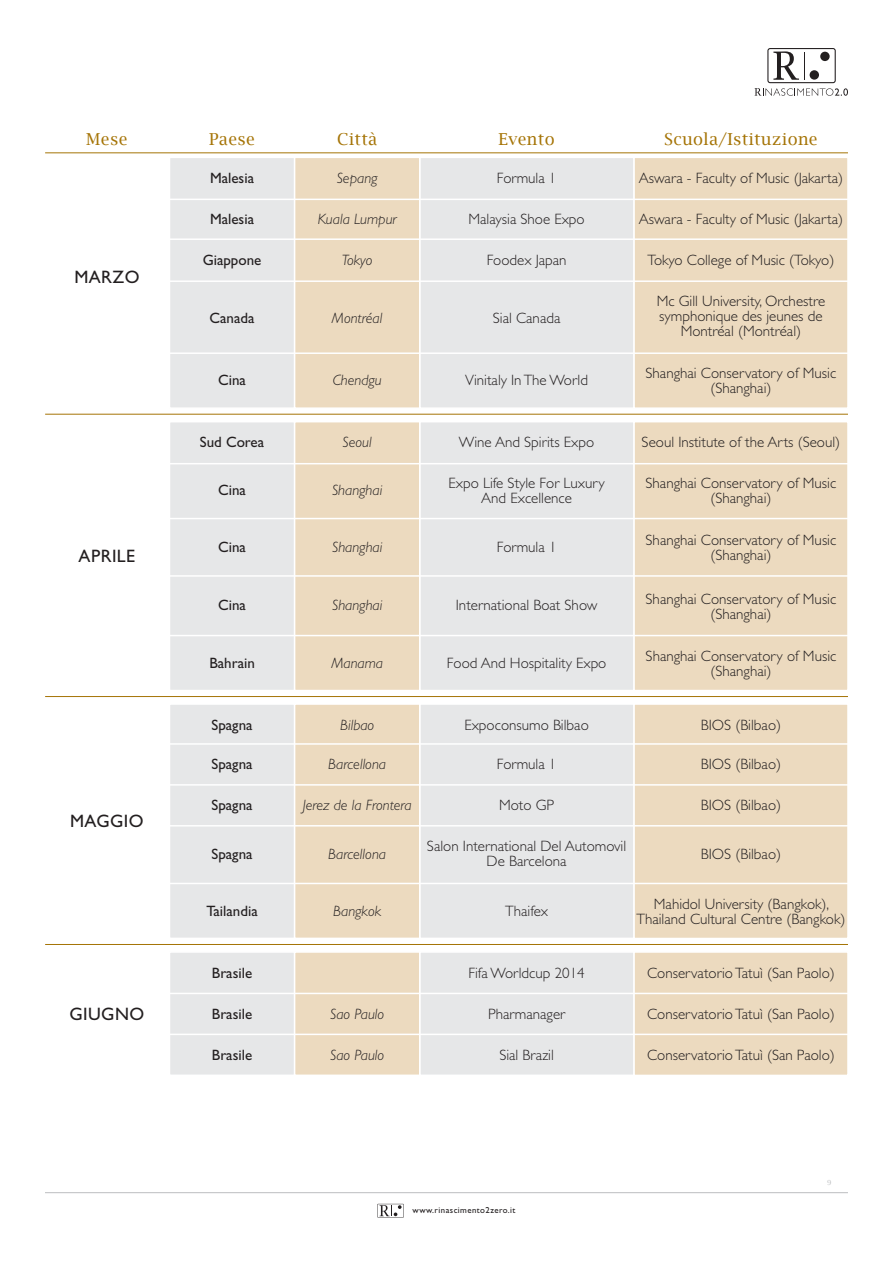
<style>
.page{position:relative;width:893px;height:1263px;background:#fff}
.page>*{position:absolute;margin:0;border:0;box-sizing:border-box;transform-origin:0 0}
.t1{font:18px "Gill Sans Std";letter-spacing:.025em;color:#231f20}
.t2{font:16.5px "Lucida Bright";letter-spacing:.025em;color:#a57406}
.t3{font:300 15px/15px "Gill Sans Std";color:#231f20;text-align:center}
.t4{font:italic 300 15px "Gill Sans Std";color:#231f20}
.t5{font:15px "Gill Sans Std";color:#231f20}
.t6{font:8.7px "Gill Sans Std";letter-spacing:.05em;color:#231f20}
.t7{font:7.05px "Lucida Bright";color:#bcbec0}
</style>
<div class="page">
<svg style="left:377px;top:1204px;width:27px;height:13px"></svg>
<hr style="left:45px;top:1192px;width:803px;height:1px;background:#bcbec0">
<svg style="left:755px;top:48px;width:93px;height:48px"></svg>
<div style="left:633px;top:157px;width:216px;height:252px;background:#ecdabf;border:2px solid #fff"></div>
<div style="left:419px;top:157px;width:216px;height:252px;background:#e6e7e8;border:2px solid #fff"></div>
<div style="left:169px;top:157px;width:126px;height:252px;background:#e6e7e8;border:2px solid #fff"></div>
<div style="left:294px;top:157px;width:126px;height:252px;background:#ecdabf;border:2px solid #fff"></div>
<hr style="left:169px;top:199px;width:679px;height:1px;background:#fff">
<hr style="left:169px;top:238px;width:679px;height:2px;background:#fff">
<hr style="left:169px;top:280px;width:679px;height:2px;background:#fff">
<hr style="left:169px;top:352px;width:679px;height:2px;background:#fff">
<div style="left:633px;top:421px;width:216px;height:270px;background:#ecdabf;border:2px solid #fff"></div>
<div style="left:419px;top:421px;width:216px;height:270px;background:#e6e7e8;border:2px solid #fff"></div>
<div style="left:169px;top:421px;width:126px;height:270px;background:#e6e7e8;border:2px solid #fff"></div>
<div style="left:294px;top:421px;width:126px;height:270px;background:#ecdabf;border:2px solid #fff"></div>
<div style="left:633px;top:703px;width:216px;height:236px;background:#ecdabf;border:2px solid #fff"></div>
<div style="left:419px;top:703px;width:216px;height:236px;background:#e6e7e8;border:2px solid #fff"></div>
<div style="left:169px;top:703px;width:126px;height:236px;background:#e6e7e8;border:2px solid #fff"></div>
<div style="left:294px;top:703px;width:126px;height:236px;background:#ecdabf;border:2px solid #fff"></div>
<div style="left:633px;top:951px;width:216px;height:125px;background:#ecdabf;border:2px solid #fff"></div>
<div style="left:419px;top:951px;width:216px;height:125px;background:#e6e7e8;border:2px solid #fff"></div>
<div style="left:169px;top:951px;width:126px;height:125px;background:#e6e7e8;border:2px solid #fff"></div>
<div style="left:294px;top:951px;width:126px;height:125px;background:#ecdabf;border:2px solid #fff"></div>
<hr style="left:169px;top:463px;width:679px;height:1px;background:#fff">
<hr style="left:169px;top:518px;width:679px;height:1px;background:#fff">
<hr style="left:169px;top:743px;width:679px;height:2px;background:#fff">
<hr style="left:169px;top:784px;width:679px;height:2px;background:#fff">
<hr style="left:169px;top:883px;width:679px;height:1px;background:#fff">
<hr style="left:169px;top:993px;width:679px;height:1px;background:#fff">
<hr style="left:169px;top:1033px;width:679px;height:2px;background:#fff">
<hr style="left:169px;top:825px;width:679px;height:1px;background:#fff">
<hr style="left:169px;top:575px;width:679px;height:2px;background:#fff">
<hr style="left:169px;top:635px;width:679px;height:1px;background:#fff">
<hr style="left:45px;top:152px;width:803px;height:1px;background:#a57406">
<hr style="left:45px;top:414px;width:803px;height:1px;background:#a57406">
<hr style="left:45px;top:696px;width:803px;height:1px;background:#a57406">
<hr style="left:45px;top:944px;width:803px;height:1px;background:#a57406">
<p class="t2" style="left:86px;top:130px;width:43px">Mese</p>
<p class="t2" style="left:209px;top:130px;width:47px">Paese</p>
<p class="t2" style="left:337px;top:130px;width:42px">Città</p>
<p class="t2" style="left:499px;top:130px;width:57px">Evento</p>
<p class="t2" style="left:664px;top:130px;width:155px">Scuola/Istituzione</p>
<p class="t1" style="left:74px;top:266px;width:67px">MARZO</p>
<p class="t1" style="left:79px;top:546px;width:58px">APRILE</p>
<p class="t1" style="left:70px;top:811px;width:75px">MAGGIO</p>
<p class="t1" style="left:69px;top:1003px;width:77px">GIUGNO</p>
<p class="t5" style="left:210px;top:169px;width:46px">Malesia</p>
<p class="t4" style="left:337px;top:170px;width:42px">Sepang</p>
<p class="t3" style="left:497px;top:171px;width:61px">Formula 1</p>
<p class="t3" style="left:639px;top:171px;width:206px">Aswara - Faculty of Music (Jakarta)</p>
<p class="t5" style="left:210px;top:210px;width:46px">Malesia</p>
<p class="t4" style="left:318px;top:210px;width:81px">Kuala Lumpur</p>
<p class="t3" style="left:468px;top:211px;width:118px">Malaysia Shoe Expo</p>
<p class="t3" style="left:639px;top:211px;width:206px">Aswara - Faculty of Music (Jakarta)</p>
<p class="t5" style="left:203px;top:251px;width:60px">Giappone</p>
<p class="t4" style="left:342px;top:252px;width:32px">Tokyo</p>
<p class="t3" style="left:487px;top:253px;width:81px">Foodex Japan</p>
<p class="t3" style="left:647px;top:253px;width:188px">Tokyo College of Music (Tokyo)</p>
<p class="t5" style="left:210px;top:309px;width:46px">Canada</p>
<p class="t4" style="left:332px;top:309px;width:52px">Montréal</p>
<p class="t3" style="left:493px;top:311px;width:69px">Sial Canada</p>
<p class="t3" style="left:657px;top:294px;width:170px">Mc Gill University, Orchestre symphonique des jeunes de<br>Montréal (Montréal)</p>
<p class="t5" style="left:218px;top:371px;width:29px">Cina</p>
<p class="t4" style="left:333px;top:372px;width:51px">Chendgu</p>
<p class="t3" style="left:465px;top:373px;width:124px">Vinitaly In The World</p>
<p class="t3" style="left:646px;top:366px;width:192px">Shanghai Conservatory of Music (Shanghai)</p>
<p class="t5" style="left:200px;top:434px;width:66px">Sud Corea</p>
<p class="t4" style="left:343px;top:434px;width:31px">Seoul</p>
<p class="t3" style="left:459px;top:435px;width:137px">Wine And Spirits Expo</p>
<p class="t3" style="left:642px;top:435px;width:200px">Seoul Institute of the Arts (Seoul)</p>
<p class="t5" style="left:218px;top:482px;width:29px">Cina</p>
<p class="t4" style="left:332px;top:482px;width:52px">Shanghai</p>
<p class="t3" style="left:449px;top:476px;width:158px">Expo Life Style For Luxury<br>And Excellence</p>
<p class="t3" style="left:646px;top:476px;width:192px">Shanghai Conservatory of Music (Shanghai)</p>
<p class="t5" style="left:218px;top:538px;width:29px">Cina</p>
<p class="t4" style="left:332px;top:539px;width:52px">Shanghai</p>
<p class="t3" style="left:497px;top:540px;width:61px">Formula 1</p>
<p class="t3" style="left:646px;top:533px;width:192px">Shanghai Conservatory of Music (Shanghai)</p>
<p class="t5" style="left:218px;top:596px;width:29px">Cina</p>
<p class="t4" style="left:332px;top:596px;width:52px">Shanghai</p>
<p class="t3" style="left:456px;top:597px;width:143px">International Boat Show</p>
<p class="t3" style="left:646px;top:592px;width:192px">Shanghai Conservatory of Music (Shanghai)</p>
<p class="t5" style="left:209px;top:654px;width:47px">Bahrain</p>
<p class="t4" style="left:331px;top:654px;width:53px">Manama</p>
<p class="t3" style="left:447px;top:655px;width:161px">Food And Hospitality Expo</p>
<p class="t3" style="left:646px;top:648px;width:192px">Shanghai Conservatory of Music (Shanghai)</p>
<p class="t5" style="left:211px;top:716px;width:43px">Spagna</p>
<p class="t4" style="left:340px;top:716px;width:36px">Bilbao</p>
<p class="t3" style="left:464px;top:717px;width:126px">Expoconsumo Bilbao</p>
<p class="t3" style="left:701px;top:717px;width:82px">BIOS (Bilbao)</p>
<p class="t5" style="left:212px;top:755px;width:43px">Spagna</p>
<p class="t4" style="left:328px;top:756px;width:59px">Barcellona</p>
<p class="t3" style="left:497px;top:757px;width:61px">Formula 1</p>
<p class="t3" style="left:701px;top:757px;width:82px">BIOS (Bilbao)</p>
<p class="t5" style="left:211px;top:796px;width:43px">Spagna</p>
<p class="t4" style="left:303px;top:797px;width:110px">Jerez de la Frontera</p>
<p class="t3" style="left:499px;top:798px;width:57px">Moto GP</p>
<p class="t3" style="left:701px;top:798px;width:82px">BIOS (Bilbao)</p>
<p class="t5" style="left:211px;top:846px;width:43px">Spagna</p>
<p class="t4" style="left:328px;top:846px;width:59px">Barcellona</p>
<p class="t3" style="left:427px;top:839px;width:201px">Salon International Del Automovil<br>De Barcelona</p>
<p class="t3" style="left:701px;top:847px;width:82px">BIOS (Bilbao)</p>
<p class="t5" style="left:206px;top:902px;width:53px">Tailandia</p>
<p class="t4" style="left:333px;top:902px;width:49px">Bangkok</p>
<p class="t3" style="left:505px;top:903px;width:44px">Thaifex</p>
<p class="t3" style="left:636px;top:896px;width:211px">Mahidol University (Bangkok),<br>Thailand Cultural Centre (Bangkok)</p>
<p class="t5" style="left:212px;top:964px;width:42px">Brasile</p>
<p class="t3" style="left:469px;top:965px;width:118px">Fifa Worldcup 2014</p>
<p class="t3" style="left:647px;top:965px;width:189px">Conservatorio Tatuì (San Paolo)</p>
<p class="t5" style="left:212px;top:1005px;width:42px">Brasile</p>
<p class="t4" style="left:330px;top:1005px;width:56px">Sao Paulo</p>
<p class="t3" style="left:488px;top:1006px;width:79px">Pharmanager</p>
<p class="t3" style="left:647px;top:1006px;width:189px">Conservatorio Tatuì (San Paolo)</p>
<p class="t5" style="left:212px;top:1046px;width:42px">Brasile</p>
<p class="t4" style="left:330px;top:1046px;width:56px">Sao Paulo</p>
<p class="t3" style="left:499px;top:1047px;width:56px">Sial Brazil</p>
<p class="t3" style="left:647px;top:1047px;width:189px">Conservatorio Tatuì (San Paolo)</p>
<p class="t6" style="left:413px;top:1205px;width:104px">www.rinascimento2zero.it</p>
<p class="t7" style="left:827px;top:1178px;width:6px">9</p>
</div>
